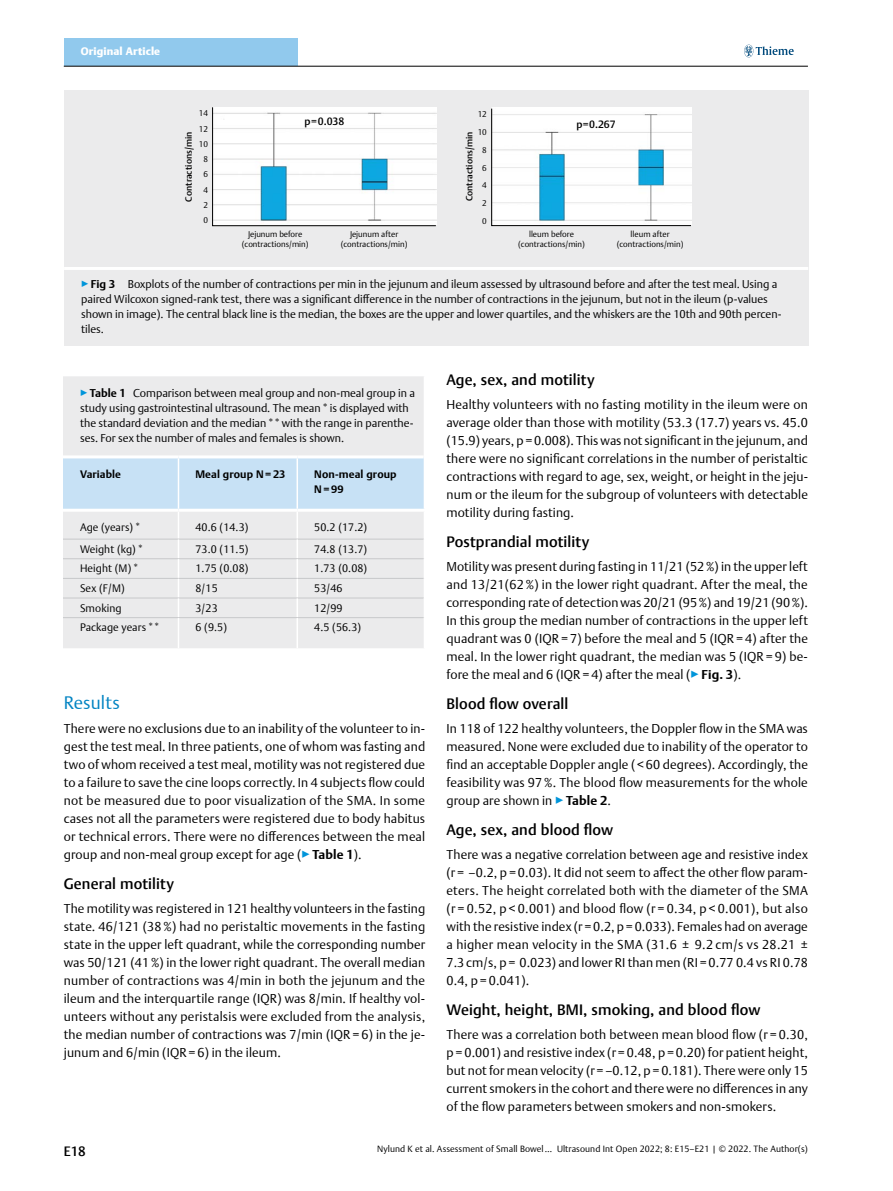
<style>
.page{position:relative;width:893px;height:1191px;background:#fff}
.page>*{position:absolute;margin:0;border:0;box-sizing:border-box;transform-origin:0 0}
.t1{font:300 18px "Thieme Argo 2011";letter-spacing:.01em;color:#0083c2}
.t2{font:500 15px "Thieme Argo 2011";letter-spacing:.01em;color:#000}
.t3{font:500 13.5px "Thieme Argo 2011";color:#000}
.t4{font:300 12.75px/18px "Thieme Argo 2011";letter-spacing:.01em;color:#000;text-align:justify}
.t5{font:300 11.25px/15px "Thieme Argo 2011";color:#000}
.t6{font:300 10.8px "Thieme Argo 2011";letter-spacing:.01em;color:#000}
.t7{font:700 10.8px/15px "Thieme Argo 2011";letter-spacing:.01em;color:#000}
.t8{font:900 10.8px "Thieme Argo 2011";letter-spacing:.01em;color:#fff}
.t9{font:500 10.5px "Thieme Argo 2011";color:#000}
.t10{font:300 9px "Thieme Argo 2011";letter-spacing:.01em;color:#000}
.t11{font:500 9px "Thieme Argo 2011";color:#000}
.t12{font:300 8.25px/15.3px "Thieme Argo 2011";color:#000;text-align:center}
.s1{color:#0095da}
.s2{font-weight:700}
</style>
<div class="page">
<div style="left:64px;top:38px;width:234px;height:28px;background:#91c9ed"></div>
<svg style="left:744px;top:45px;width:50px;height:12px"></svg>
<hr style="left:64px;top:66px;width:744px;height:1px;background:#000">
<div style="left:63px;top:376px;width:361px;height:272px;background:#ebebec"></div>
<hr style="left:63px;top:455px;width:115px;height:3px;background:#fff">
<hr style="left:178px;top:455px;width:119px;height:3px;background:#fff">
<hr style="left:297px;top:455px;width:127px;height:3px;background:#fff">
<svg style="left:63px;top:457px;width:361px;height:160px;background:#dfe7ee"></svg>
<hr style="left:63px;top:617px;width:115px;height:1px;background:#c7c8ca">
<hr style="left:178px;top:617px;width:119px;height:1px;background:#c7c8ca">
<hr style="left:178px;top:618px;width:1px;height:30px;background:#fff">
<hr style="left:297px;top:617px;width:127px;height:1px;background:#c7c8ca">
<hr style="left:297px;top:618px;width:1px;height:30px;background:#fff">
<div style="left:64px;top:266px;width:744px;height:80px;background:#ebebec"></div>
<hr style="left:64px;top:267px;width:744px;height:3px;background:#fff">
<div style="left:64px;top:90px;width:744px;height:176px;background:#ebebec"></div>
<svg style="left:212px;top:107px;width:480px;height:119px"></svg>
<p class="t8" style="left:81px;top:44px;width:81px">Original Article</p>
<p class="t12" style="left:199px;top:106px;width:11px">14</p>
<p class="t12" style="left:478px;top:107px;width:11px">12</p>
<p class="t9" style="left:304px;top:114px;width:41px">p=0.038</p>
<p class="t12" style="left:199px;top:121px;width:11px">12<br>10<br>8<br>6<br>4<br>2<br>0</p>
<p class="t11" style="left:183px;top:201px;width:71px;rotate:-90deg">Contractions/min</p>
<p class="t11" style="left:463px;top:201px;width:71px;rotate:-90deg">Contractions/min</p>
<p class="t12" style="left:478px;top:123px;width:11px;line-height:17.7px">10<br>8<br>6<br>4<br>2<br>0</p>
<p class="t9" style="left:576px;top:118px;width:41px">p=0.267</p>
<p class="t12" style="left:242px;top:229px;width:68px;line-height:9.9px">Jejunum before (contractions/min)</p>
<p class="t12" style="left:518px;top:229px;width:68px;line-height:9.9px">lleum before (contractions/min)</p>
<p class="t12" style="left:617px;top:229px;width:68px;line-height:9.9px">lleum after (contractions/min)</p>
<p class="t12" style="left:341px;top:229px;width:68px;line-height:9.9px">Jejunum after (contractions/min)</p>
<p class="t5" style="left:81px;top:276px;width:702px"><span class="s1">▶</span><span class="s2">Fig 3</span> Boxplots of the number of contractions per min in the jejunum and ileum assessed by ultrasound before and after the test meal. Using a paired Wilcoxon signed-rank test, there was a significant difference in the number of contractions in the jejunum, but not in the ileum (p-values shown in image). The central black line is the median, the boxes are the upper and lower quartiles, and the whiskers are the 10th and 90th percen&shy;tiles.</p>
<p class="t5" style="left:80px;top:385px;width:336px"><span class="s1">▶</span><span class="s2">Table 1</span> Comparison between meal group and non-meal group in a study using gastrointestinal ultrasound. The mean*is displayed with the standard deviation and the median**with the range in parenthe&shy;ses. For sex the number of males and females is shown.</p>
<p class="t7" style="left:80px;top:467px;width:43px">Variable</p>
<p class="t7" style="left:195px;top:467px;width:91px">Meal group N = 23</p>
<p class="t7" style="left:314px;top:467px;width:84px">Non-meal group<br>N=99</p>
<p class="t6" style="left:80px;top:519px;width:62px">Age (years) *</p>
<p class="t6" style="left:195px;top:519px;width:54px">40.6 (14.3)</p>
<p class="t6" style="left:314px;top:519px;width:54px">50.2 (17.2)</p>
<p class="t6" style="left:80px;top:542px;width:65px">Weight (kg) *</p>
<p class="t6" style="left:195px;top:542px;width:54px">73.0 (11.5)</p>
<p class="t6" style="left:314px;top:542px;width:54px">74.8 (13.7)</p>
<p class="t6" style="left:80px;top:561px;width:60px">Height (M) *</p>
<p class="t6" style="left:195px;top:561px;width:54px">1.75 (0.08)</p>
<p class="t6" style="left:314px;top:561px;width:54px">1.73 (0.08)</p>
<p class="t6" style="left:80px;top:581px;width:46px">Sex (F/M)</p>
<p class="t6" style="left:195px;top:581px;width:24px">8/15</p>
<p class="t6" style="left:314px;top:581px;width:30px">53/46</p>
<p class="t6" style="left:80px;top:600px;width:43px">Smoking</p>
<p class="t6" style="left:195px;top:600px;width:24px">3/23</p>
<p class="t6" style="left:314px;top:600px;width:30px">12/99</p>
<p class="t6" style="left:80px;top:620px;width:81px">Package years **</p>
<p class="t6" style="left:195px;top:620px;width:33px">6 (9.5)</p>
<p class="t6" style="left:314px;top:620px;width:48px">4.5 (56.3)</p>
<h1 class="t1" style="left:64px;top:691px;width:57px">Results</h1>
<p class="t4" style="left:64px;top:719px;width:363px">There were no exclusions due to an inability of the volunteer to in&shy;gest the test meal. In three patients, one of whom was fasting and two of whom received a test meal, motility was not registered due to a failure to save the cine loops correctly. In 4 subjects flow could not be measured due to poor visualization of the SMA. In some cases not all the parameters were registered due to body habitus or technical errors. There were no differences between the meal group and non-meal group except for age (<span class="s1">▶</span><span class="s2">Table 1</span>).</p>
<p class="t2" style="left:64px;top:874px;width:112px">General motility</p>
<p class="t4" style="left:64px;top:899px;width:363px">The motility was registered in 121 healthy volunteers in the fasting state. 46/121 (38%) had no peristaltic movements in the fasting state in the upper left quadrant, while the corresponding number was 50/121 (41%) in the lower right quadrant. The overall median number of contractions was 4/min in both the jejunum and the ileum and the interquartile range (IQR) was 8/min. If healthy vol&shy;unteers without any peristalsis were excluded from the analysis, the median number of contractions was 7/min (IQR = 6) in the je&shy;junum and 6/min (IQR = 6) in the ileum.</p>
<p class="t2" style="left:446px;top:370px;width:150px">Age, sex, and motility</p>
<p class="t4" style="left:446px;top:395px;width:363px">Healthy volunteers with no fasting motility in the ileum were on average older than those with motility (53.3 (17.7) years vs. 45.0 (15.9) years, p=0.008). This was not significant in the jejunum, and there were no significant correlations in the number of peristaltic contractions with regard to age, sex, weight, or height in the jeju&shy;num or the ileum for the subgroup of volunteers with detectable motility during fasting.</p>
<p class="t2" style="left:446px;top:532px;width:144px">Postprandial motility</p>
<p class="t4" style="left:446px;top:557px;width:363px">Motility was present during fasting in 11/21 (52%) in the upper left and 13/21(62%) in the lower right quadrant. After the meal, the corresponding rate of detection was 20/21 (95%) and 19/21 (90%).<br>In this group the median number of contractions in the upper left quadrant was 0 (IQR = 7) before the meal and 5 (IQR = 4) after the meal. In the lower right quadrant, the median was 5 (IQR = 9) be&shy;fore the meal and 6 (IQR = 4) after the meal (<span class="s1">▶</span><span class="s2">Fig. 3</span>).</p>
<p class="t2" style="left:446px;top:694px;width:123px">Blood flow overall</p>
<p class="t4" style="left:446px;top:719px;width:363px">In 118 of 122 healthy volunteers, the Doppler flow in the SMA was measured. None were excluded due to inability of the operator to find an acceptable Doppler angle ( &lt; 60 degrees). Accordingly, the feasibility was 97%. The blood flow measurements for the whole group are shown in <span class="s1">▶</span><span class="s2">Table 2</span>.</p>
<p class="t2" style="left:446px;top:820px;width:168px">Age, sex, and blood flow</p>
<p class="t4" style="left:446px;top:845px;width:363px">There was a negative correlation between age and resistive index (r = –0.2, p = 0.03). It did not seem to affect the other flow param&shy;eters. The height correlated both with the diameter of the SMA (r = 0.52, p &lt; 0.001) and blood flow (r = 0.34, p &lt; 0.001), but also with the resistive index (r=0.2, p=0.033). Females had on average a higher mean velocity in the SMA (31.6 ± 9.2 cm/s vs 28.21 ± 7.3 cm/s, p= 0.023) and lower RI than men (RI= 0.77 0.4 vs RI 0.78<br>0.4, p = 0.041).</p>
<p class="t2" style="left:446px;top:1000px;width:315px">Weight, height, BMI, smoking, and blood flow</p>
<p class="t4" style="left:446px;top:1025px;width:363px">There was a correlation both between mean blood flow (r = 0.30, p = 0.001) and resistive index (r = 0.48, p = 0.20) for patient height, but not for mean velocity (r=–0.12, p=0.181). There were only 15 current smokers in the cohort and there were no differences in any of the flow parameters between smokers and non-smokers.</p>
<p class="t3" style="left:64px;top:1142px;width:24px">E18</p>
<p class="t10" style="left:377px;top:1143px;width:432px">Nylund K et al. Assessment of Small Bowel … Ultrasound Int Open 2022; 8: E15–E21 | © 2022. The Author(s)</p>
</div>
